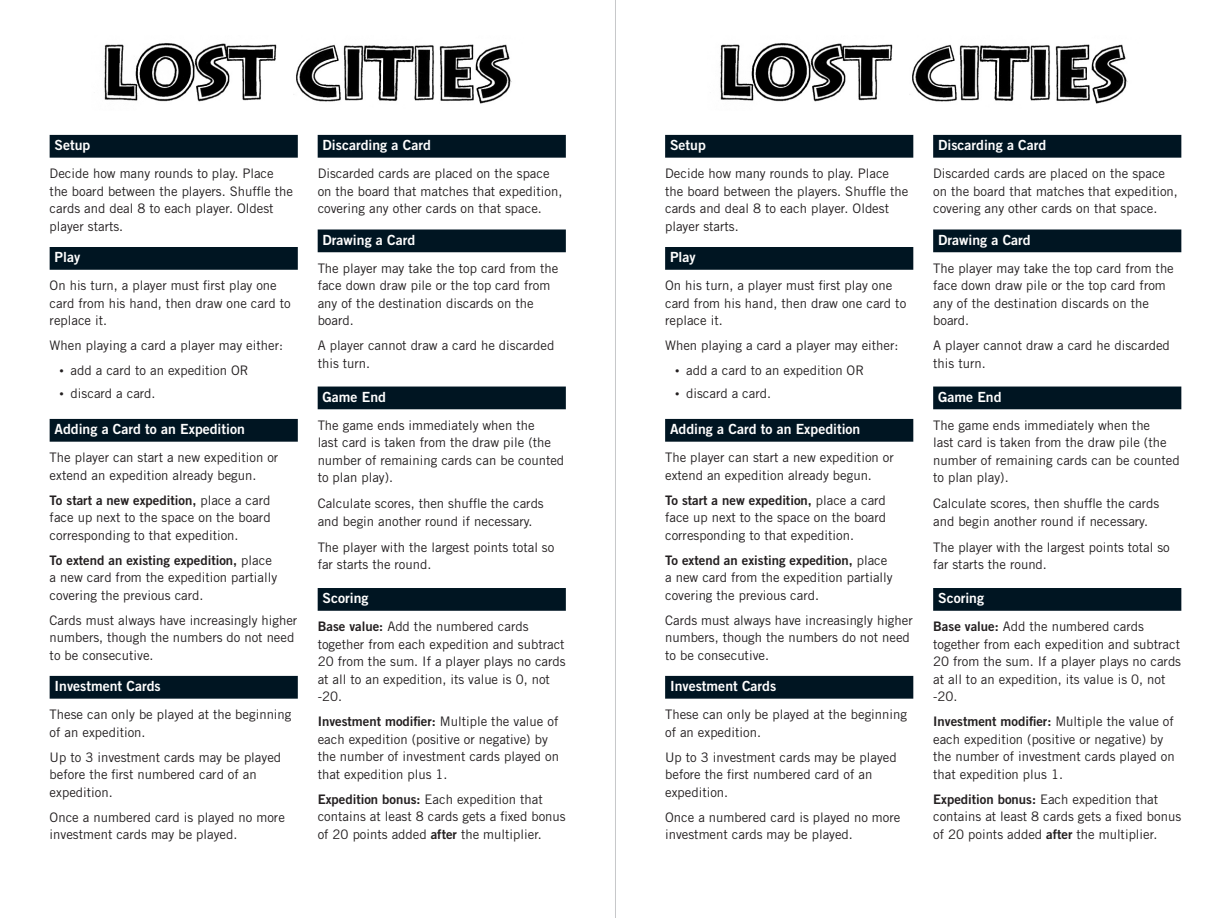
<style>
.page{position:relative;width:1231px;height:918px;background:#fff}
.page>*{position:absolute;margin:0;border:0;box-sizing:border-box;transform-origin:0 0}
.t1{font:14px "Trade Gothic Bold Two";color:#fff}
.t2{font:13.12px/17.5px "Trade Gothic";color:#231f20}
.t3{font:13.12px "Trade Gothic Bold Two";color:#231f20}
.s1{font-size:8.75px}
.s2{font-family:"Trade Gothic"}
.s3{font-family:"Trade Gothic Bold Two"}
</style>
<div class="page">
<hr style="left:615px;top:0;width:1px;height:918px;background:#c7c8ca">
<img style="left:104px;top:43px;width:408px;height:61px">
<img style="left:720px;top:43px;width:408px;height:61px">
<div style="left:50px;top:135px;width:248px;height:23px;background:#001522"></div>
<div style="left:50px;top:247px;width:248px;height:23px;background:#001522"></div>
<div style="left:50px;top:419px;width:248px;height:23px;background:#001522"></div>
<div style="left:50px;top:676px;width:248px;height:22px;background:#001522"></div>
<div style="left:317px;top:135px;width:249px;height:23px;background:#001522"></div>
<div style="left:317px;top:229px;width:249px;height:23px;background:#001522"></div>
<div style="left:317px;top:386px;width:249px;height:23px;background:#001522"></div>
<div style="left:317px;top:588px;width:249px;height:23px;background:#001522"></div>
<div style="left:665px;top:135px;width:248px;height:23px;background:#001522"></div>
<div style="left:665px;top:247px;width:248px;height:23px;background:#001522"></div>
<div style="left:665px;top:419px;width:248px;height:23px;background:#001522"></div>
<div style="left:665px;top:676px;width:248px;height:22px;background:#001522"></div>
<div style="left:933px;top:135px;width:248px;height:23px;background:#001522"></div>
<div style="left:933px;top:229px;width:248px;height:23px;background:#001522"></div>
<div style="left:933px;top:386px;width:248px;height:23px;background:#001522"></div>
<div style="left:933px;top:588px;width:248px;height:23px;background:#001522"></div>
<p class="t1" style="left:55px;top:137px;width:37px">Setup</p>
<p class="t2" style="left:50px;top:165px;width:245px">Decide how many rounds to play. Place the board between the players. Shuffle the cards and deal 8 to each player. Oldest player starts.</p>
<p class="t1" style="left:55px;top:249px;width:27px">Play</p>
<p class="t2" style="left:50px;top:277px;width:242px">On his turn, a player must first play one card from his hand, then draw one card to replace it.</p>
<p class="t2" style="left:50px;top:337px;width:235px">When playing a card a player may either:</p>
<p class="t2" style="left:60px;top:362px;width:190px"><span class="s1">•</span> add a card to an expedition OR</p>
<p class="t2" style="left:60px;top:384px;width:98px"><span class="s1">•</span> discard a card.</p>
<p class="t1" style="left:55px;top:421px;width:192px">Adding a Card to an Expedition</p>
<p class="t2" style="left:50px;top:449px;width:230px">The player can start a new expedition or extend an expedition already begun.</p>
<p class="t3" style="left:50px;top:492px;width:222px">To start a new expedition, <span class="s2">place a card</span></p>
<p class="t2" style="left:50px;top:508px;width:222px">face up next to the space on the board corresponding to that expedition.</p>
<p class="t3" style="left:50px;top:552px;width:224px">To extend an existing expedition, <span class="s2">place</span></p>
<p class="t2" style="left:50px;top:568px;width:229px">a new card from the expedition partially covering the previous card.</p>
<p class="t2" style="left:50px;top:611px;width:249px">Cards must always have increasingly higher numbers, though the numbers do not need to be consecutive.</p>
<p class="t1" style="left:55px;top:677px;width:108px">Investment Cards</p>
<p class="t2" style="left:50px;top:705px;width:243px">These can only be played at the beginning of an expedition.</p>
<p class="t2" style="left:50px;top:748px;width:233px">Up to 3 investment cards may be played before the first numbered card of an expedition.</p>
<p class="t2" style="left:50px;top:808px;width:237px">Once a numbered card is played no more investment cards may be played.</p>
<p class="t1" style="left:322px;top:137px;width:110px">Discarding a Card</p>
<p class="t2" style="left:317px;top:165px;width:246px">Discarded cards are placed on the space on the board that matches that expedition, covering any other cards on that space.</p>
<p class="t1" style="left:322px;top:231px;width:94px">Drawing a Card</p>
<p class="t2" style="left:317px;top:259px;width:242px">The player may take the top card from the face down draw pile or the top card from any of the destination discards on the board.</p>
<p class="t2" style="left:317px;top:337px;width:238px">A player cannot draw a card he discarded this turn.</p>
<p class="t1" style="left:322px;top:388px;width:65px">Game End</p>
<p class="t2" style="left:317px;top:416px;width:248px">The game ends immediately when the<br>last card is taken from the draw pile (the number of remaining cards can be counted to plan play).</p>
<p class="t2" style="left:317px;top:495px;width:227px">Calculate scores, then shuffle the cards and begin another round if necessary.</p>
<p class="t2" style="left:317px;top:538px;width:238px">The player with the largest points total so far starts the round.</p>
<p class="t1" style="left:322px;top:590px;width:47px">Scoring</p>
<p class="t2" style="left:317px;top:618px;width:249px"><span class="s3">Base value:</span> Add the numbered cards together from each expedition and subtract<br>20 from the sum. If a player plays no cards at all to an expedition, its value is 0, not -20.</p>
<p class="t3" style="left:317px;top:713px;width:242px">Investment modifier: <span class="s2">Multiple the value of</span></p>
<p class="t2" style="left:317px;top:730px;width:243px">each expedition (positive or negative) by the number of investment cards played on that expedition plus 1.</p>
<p class="t2" style="left:317px;top:790px;width:249px"><span class="s3">Expedition bonus:</span> Each expedition that contains at least 8 cards gets a fixed bonus of 20 points added <span class="s3">after</span> the multiplier.</p>
<p class="t1" style="left:670px;top:137px;width:37px">Setup</p>
<p class="t2" style="left:665px;top:165px;width:245px">Decide how many rounds to play. Place the board between the players. Shuffle the cards and deal 8 to each player. Oldest player starts.</p>
<p class="t1" style="left:670px;top:249px;width:27px">Play</p>
<p class="t2" style="left:665px;top:277px;width:242px">On his turn, a player must first play one card from his hand, then draw one card to replace it.</p>
<p class="t2" style="left:665px;top:337px;width:235px">When playing a card a player may either:</p>
<p class="t2" style="left:675px;top:362px;width:190px"><span class="s1">•</span> add a card to an expedition OR</p>
<p class="t2" style="left:675px;top:384px;width:98px"><span class="s1">•</span> discard a card.</p>
<p class="t1" style="left:670px;top:421px;width:192px">Adding a Card to an Expedition</p>
<p class="t2" style="left:665px;top:449px;width:230px">The player can start a new expedition or extend an expedition already begun.</p>
<p class="t3" style="left:665px;top:492px;width:222px">To start a new expedition, <span class="s2">place a card</span></p>
<p class="t2" style="left:665px;top:508px;width:222px">face up next to the space on the board corresponding to that expedition.</p>
<p class="t3" style="left:665px;top:552px;width:224px">To extend an existing expedition, <span class="s2">place</span></p>
<p class="t2" style="left:665px;top:568px;width:229px">a new card from the expedition partially covering the previous card.</p>
<p class="t2" style="left:665px;top:611px;width:249px">Cards must always have increasingly higher numbers, though the numbers do not need to be consecutive.</p>
<p class="t1" style="left:670px;top:677px;width:108px">Investment Cards</p>
<p class="t2" style="left:665px;top:705px;width:243px">These can only be played at the beginning of an expedition.</p>
<p class="t2" style="left:665px;top:748px;width:233px">Up to 3 investment cards may be played before the first numbered card of an expedition.</p>
<p class="t2" style="left:665px;top:808px;width:237px">Once a numbered card is played no more investment cards may be played.</p>
<p class="t1" style="left:938px;top:137px;width:110px">Discarding a Card</p>
<p class="t2" style="left:933px;top:165px;width:246px">Discarded cards are placed on the space on the board that matches that expedition, covering any other cards on that space.</p>
<p class="t1" style="left:938px;top:231px;width:94px">Drawing a Card</p>
<p class="t2" style="left:933px;top:259px;width:242px">The player may take the top card from the face down draw pile or the top card from any of the destination discards on the board.</p>
<p class="t2" style="left:933px;top:337px;width:238px">A player cannot draw a card he discarded this turn.</p>
<p class="t1" style="left:938px;top:388px;width:65px">Game End</p>
<p class="t2" style="left:933px;top:416px;width:248px">The game ends immediately when the<br>last card is taken from the draw pile (the number of remaining cards can be counted to plan play).</p>
<p class="t2" style="left:933px;top:495px;width:227px">Calculate scores, then shuffle the cards and begin another round if necessary.</p>
<p class="t2" style="left:933px;top:538px;width:238px">The player with the largest points total so far starts the round.</p>
<p class="t1" style="left:938px;top:590px;width:47px">Scoring</p>
<p class="t2" style="left:933px;top:618px;width:249px"><span class="s3">Base value:</span> Add the numbered cards together from each expedition and subtract<br>20 from the sum. If a player plays no cards at all to an expedition, its value is 0, not -20.</p>
<p class="t3" style="left:933px;top:713px;width:242px">Investment modifier: <span class="s2">Multiple the value of</span></p>
<p class="t2" style="left:933px;top:730px;width:243px">each expedition (positive or negative) by the number of investment cards played on that expedition plus 1.</p>
<p class="t2" style="left:933px;top:790px;width:249px"><span class="s3">Expedition bonus:</span> Each expedition that contains at least 8 cards gets a fixed bonus of 20 points added <span class="s3">after</span> the multiplier.</p>
</div>
